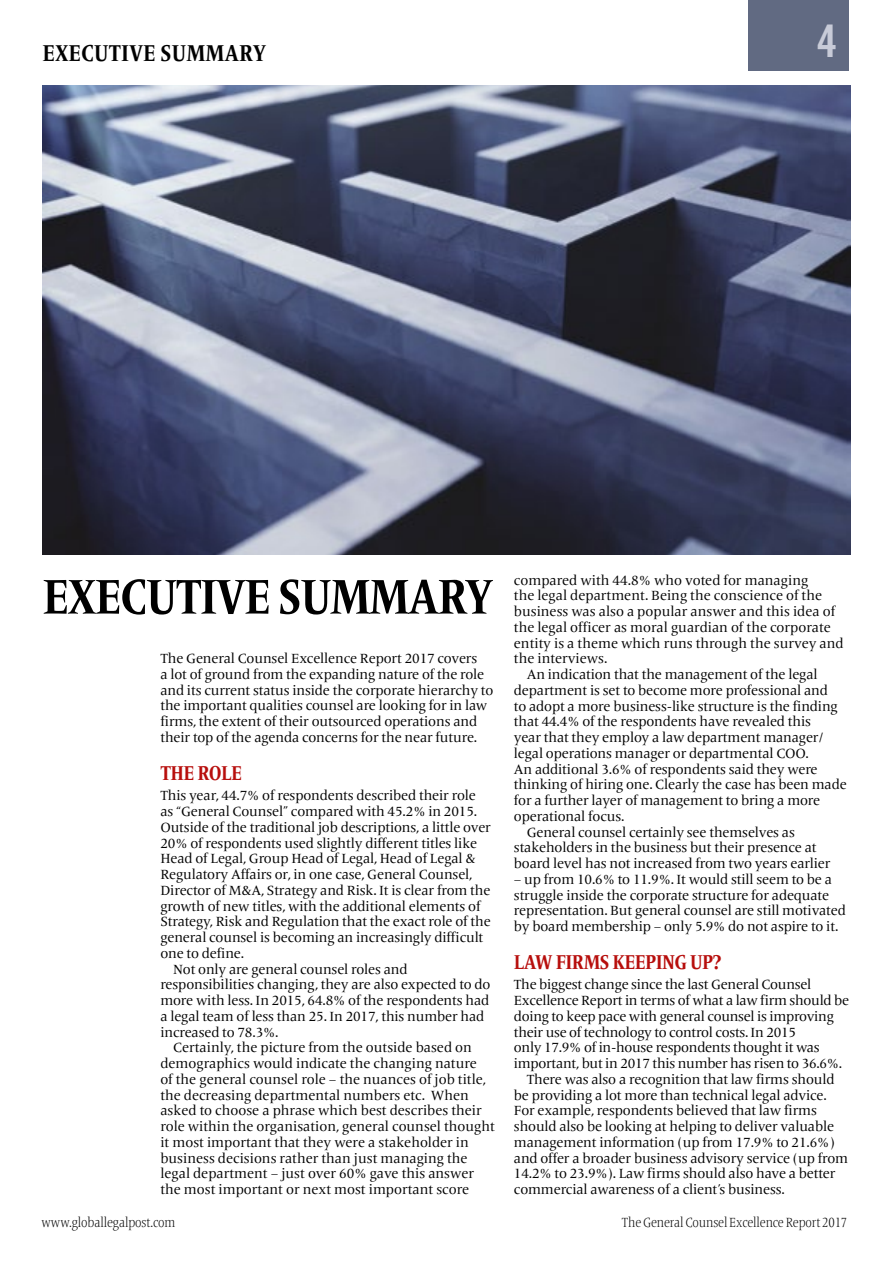
<style>
.page{position:relative;width:893px;height:1263px;background:#fff}
.page>*{position:absolute;margin:0;border:0;box-sizing:border-box;transform-origin:0 0}
.t1{font:700 condensed 51px "Frutiger Serif LT Pro";letter-spacing:-.03em;color:#000}
.t2{font:45px "Trade Gothic LT Bold Cond Twenty";color:#c8cbd8}
.t3{font:700 condensed 24px "Frutiger Serif LT Pro";color:#000}
.t4{font:700 condensed 21px "Frutiger Serif LT Pro";letter-spacing:-.03em;color:#b70e0c}
.t5{font:13.8px/15.8px "Frutiger Serif LT Pro";letter-spacing:-.01em;color:#000}
.t6{font:300 condensed 13.8px "Frutiger Serif LT Pro";letter-spacing:-.01em;color:#000}
</style>
<div class="page">
<div style="left:748px;top:0;width:101px;height:71px;background:#616a82"></div>
<img style="left:43px;top:85px;width:807px;height:470px">
<h3 class="t3" style="left:43px;top:39px;width:225px">EXECUTIVE SUMMARY</h3>
<h2 class="t2" style="left:817px;top:14px;width:21px">4</h2>
<h1 class="t1" style="left:43px;top:566px;width:452px">EXECUTIVE SUMMARY</h1>
<p class="t5" style="left:514px;top:572px;width:296px">compared with 44.8% who voted for managing</p>
<p class="t5" style="left:514px;top:588px;width:310px">the legal department. Being the conscience of the</p>
<p class="t5" style="left:514px;top:604px;width:323px">business was also a popular answer and this idea of</p>
<p class="t5" style="left:514px;top:619px;width:318px">the legal officer as moral guardian of the corporate</p>
<p class="t5" style="left:514px;top:635px;width:331px">entity is a theme which runs through the survey and</p>
<p class="t5" style="left:514px;top:651px;width:95px">the interviews.</p>
<p class="t5" style="left:527px;top:667px;width:292px">An indication that the management of the legal</p>
<p class="t5" style="left:514px;top:682px;width:315px">department is set to become more professional and</p>
<p class="t5" style="left:514px;top:698px;width:325px">to adopt a more business-like structure is the finding</p>
<p class="t5" style="left:514px;top:714px;width:299px">that 44.4% of the respondents have revealed this</p>
<p class="t5" style="left:514px;top:730px;width:311px">year that they employ a law department manager/</p>
<p class="t5" style="left:514px;top:745px;width:296px">legal operations manager or departmental COO.</p>
<p class="t5" style="left:514px;top:761px;width:305px">An additional 3.6% of respondents said they were</p>
<p class="t5" style="left:514px;top:777px;width:334px">thinking of hiring one. Clearly the case has been made</p>
<p class="t5" style="left:514px;top:793px;width:308px">for a further layer of management to bring a more</p>
<p class="t5" style="left:514px;top:808px;width:112px">operational focus.</p>
<p class="t5" style="left:527px;top:824px;width:270px">General counsel certainly see themselves as</p>
<p class="t5" style="left:514px;top:840px;width:304px">stakeholders in the business but their presence at</p>
<p class="t5" style="left:514px;top:856px;width:318px">board level has not increased from two years earlier</p>
<p class="t5" style="left:514px;top:871px;width:333px">– up from 10.6% to 11.9%. It would still seem to be a struggle inside the corporate structure for adequate representation. But general counsel are still motivated by board membership – only 5.9% do not aspire to it.</p>
<h3 class="t4" style="left:514px;top:950px;width:209px">LAW FIRMS KEEPING UP?</h3>
<p class="t5" style="left:514px;top:977px;width:299px">The biggest change since the last General Counsel</p>
<p class="t5" style="left:514px;top:993px;width:337px">Excellence Report in terms of what a law firm should be</p>
<p class="t5" style="left:514px;top:1008px;width:321px">doing to keep pace with general counsel is improving</p>
<p class="t5" style="left:514px;top:1024px;width:284px">their use of technology to control costs. In 2015</p>
<p class="t5" style="left:514px;top:1040px;width:307px">only 17.9% of in-house respondents thought it was</p>
<p class="t5" style="left:514px;top:1056px;width:330px">important, but in 2017 this number has risen to 36.6%.</p>
<p class="t5" style="left:527px;top:1071px;width:309px">There was also a recognition that law firms should</p>
<p class="t5" style="left:514px;top:1087px;width:314px">be providing a lot more than technical legal advice.</p>
<p class="t5" style="left:514px;top:1103px;width:304px">For example, respondents believed that law firms</p>
<p class="t5" style="left:514px;top:1119px;width:322px">should also be looking at helping to deliver valuable</p>
<p class="t5" style="left:514px;top:1134px;width:322px">management information (up from 17.9% to 21.6%)</p>
<p class="t5" style="left:514px;top:1150px;width:336px">and offer a broader business advisory service (up from</p>
<p class="t5" style="left:514px;top:1166px;width:323px">14.2% to 23.9%). Law firms should also have a better</p>
<p class="t5" style="left:514px;top:1182px;width:273px">commercial awareness of a client’s business.</p>
<p class="t5" style="left:160px;top:651px;width:334px">The General Counsel Excellence Report 2017 covers<br>a lot of ground from the expanding nature of the role and its current status inside the corporate hierarchy to the important qualities counsel are looking for in law firms, the extent of their outsourced operations and their top of the agenda concerns for the near future.</p>
<h3 class="t4" style="left:160px;top:761px;width:83px">THE ROLE</h3>
<p class="t5" style="left:160px;top:788px;width:317px">This year, 44.7% of respondents described their role</p>
<p class="t5" style="left:160px;top:804px;width:318px">as “General Counsel” compared with 45.2% in 2015.</p>
<p class="t5" style="left:160px;top:819px;width:332px">Outside of the traditional job descriptions, a little over</p>
<p class="t5" style="left:160px;top:835px;width:318px">20% of respondents used slightly different titles like</p>
<p class="t5" style="left:160px;top:851px;width:317px">Head of Legal, Group Head of Legal, Head of Legal &amp;</p>
<p class="t5" style="left:160px;top:867px;width:314px">Regulatory Affairs or, in one case, General Counsel,</p>
<p class="t5" style="left:160px;top:882px;width:332px">Director of M&amp;A, Strategy and Risk. It is clear from the</p>
<p class="t5" style="left:160px;top:898px;width:322px">growth of new titles, with the additional elements of</p>
<p class="t5" style="left:160px;top:914px;width:332px">Strategy, Risk and Regulation that the exact role of the</p>
<p class="t5" style="left:160px;top:930px;width:325px">general counsel is becoming an increasingly difficult</p>
<p class="t5" style="left:160px;top:945px;width:85px">one to define.</p>
<p class="t5" style="left:173px;top:961px;width:236px">Not only are general counsel roles and</p>
<p class="t5" style="left:160px;top:977px;width:332px">responsibilities changing, they are also expected to do</p>
<p class="t5" style="left:160px;top:993px;width:330px">more with less. In 2015, 64.8% of the respondents had</p>
<p class="t5" style="left:160px;top:1008px;width:326px">a legal team of less than 25. In 2017, this number had</p>
<p class="t5" style="left:160px;top:1024px;width:120px">increased to 78.3%.</p>
<p class="t5" style="left:173px;top:1040px;width:300px">Certainly, the picture from the outside based on</p>
<p class="t5" style="left:160px;top:1056px;width:318px">demographics would indicate the changing nature</p>
<p class="t5" style="left:160px;top:1071px;width:327px">of the general counsel role – the nuances of job title,</p>
<p class="t5" style="left:160px;top:1087px;width:310px">the decreasing departmental numbers etc. When</p>
<p class="t5" style="left:160px;top:1103px;width:323px">asked to choose a phrase which best describes their</p>
<p class="t5" style="left:160px;top:1119px;width:336px">role within the organisation, general counsel thought</p>
<p class="t5" style="left:160px;top:1134px;width:310px">it most important that they were a stakeholder in</p>
<p class="t5" style="left:160px;top:1150px;width:309px">business decisions rather than just managing the</p>
<p class="t5" style="left:160px;top:1166px;width:315px">legal department – just over 60% gave this answer</p>
<p class="t5" style="left:160px;top:1182px;width:310px">the most important or next most important score</p>
<p class="t6" style="left:41px;top:1214px;width:135px">www.globallegalpost.com</p>
<p class="t6" style="left:622px;top:1214px;width:227px">The General Counsel Excellence Report 2017</p>
</div>
